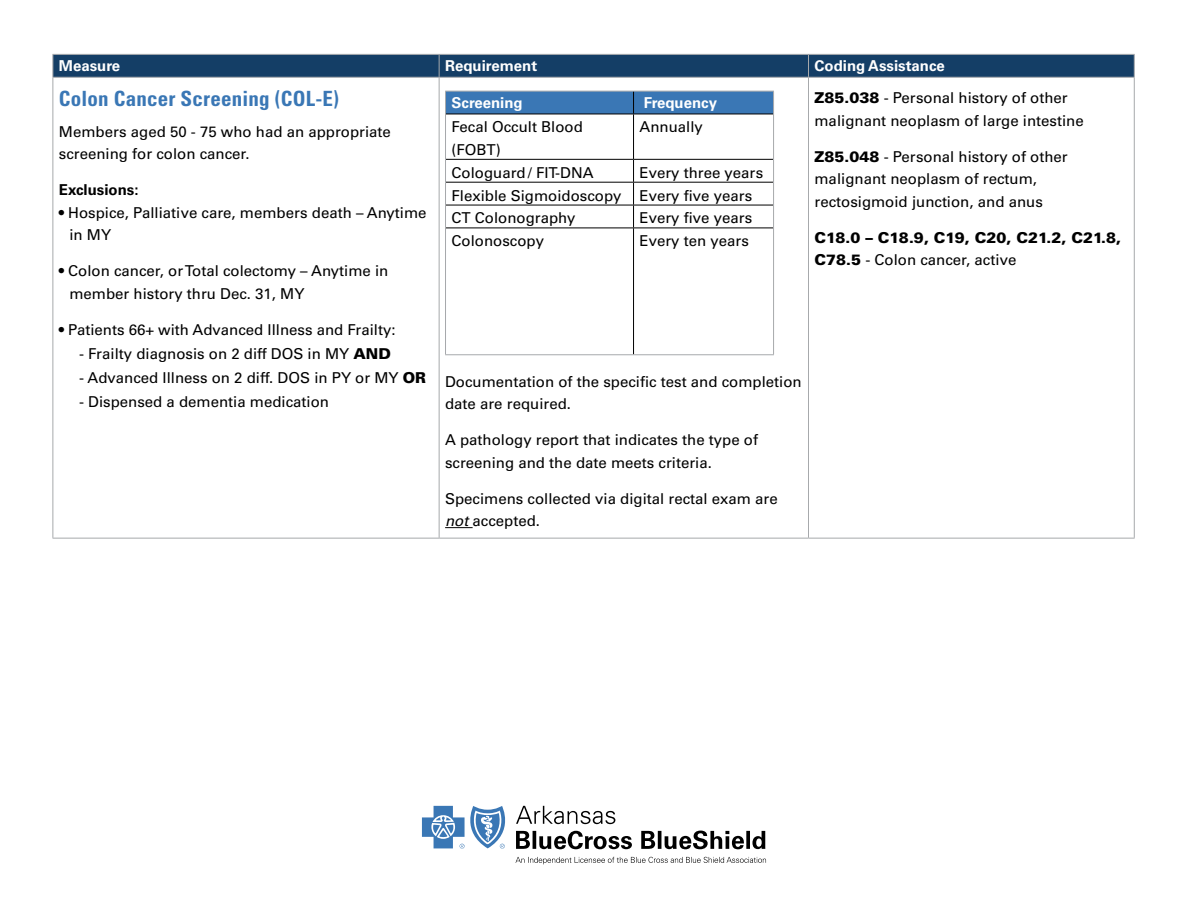
<style>
.page{position:relative;width:1188px;height:918px;background:#fff}
.page>*{position:absolute;margin:0;border:0;box-sizing:border-box;transform-origin:0 0}
.Heading_3{font:700 condensed 21px "Univers LT Std";letter-spacing:.01em;color:#3a77b5}
.Table_Body_Labels{font:15px/22.5px "Univers LT Std";color:#000}
.Table_Body_Labels-2{font:900 15px/22.5px "Univers LT Std";color:#000}
.Table_Header_Labels{font:700 15px "Univers LT Std";color:#fff}
.Exclusions{font:700 15px "Univers LT Std";color:#000}
.s1{font-weight:900}
.s2{font-weight:400}
.s3{font-style:italic}
</style>
<div class="page">
<svg style="left:422px;top:806px;width:343px;height:43px"></svg>
<svg style="left:516px;top:857px;width:250px;height:7px"></svg>
<svg style="left:52px;top:54px;width:1083px;height:23px;background:#1c446a"></svg>
<hr style="left:52px;top:77px;width:387px;height:1px;background:#a7a9ac">
<hr style="left:52px;top:78px;width:1px;height:460px;background:#a7a9ac">
<hr style="left:439px;top:77px;width:370px;height:1px;background:#a7a9ac">
<hr style="left:439px;top:78px;width:1px;height:460px;background:#a7a9ac">
<hr style="left:808px;top:77px;width:327px;height:1px;background:#a7a9ac">
<hr style="left:808px;top:78px;width:1px;height:460px;background:#a7a9ac">
<hr style="left:1134px;top:78px;width:1px;height:460px;background:#a7a9ac">
<hr style="left:52px;top:538px;width:387px;height:1px;background:#a7a9ac">
<hr style="left:439px;top:538px;width:370px;height:1px;background:#a7a9ac">
<hr style="left:808px;top:538px;width:327px;height:1px;background:#a7a9ac">
<svg style="left:445px;top:527px;width:28px;height:1px"></svg>
<hr style="left:446px;top:114px;width:188px;height:1px;background:#000">
<hr style="left:634px;top:114px;width:139px;height:1px;background:#000">
<hr style="left:446px;top:159px;width:188px;height:1px;background:#000">
<hr style="left:634px;top:159px;width:139px;height:1px;background:#000">
<hr style="left:446px;top:182px;width:188px;height:1px;background:#000">
<hr style="left:634px;top:182px;width:139px;height:1px;background:#000">
<hr style="left:446px;top:205px;width:188px;height:1px;background:#000">
<hr style="left:634px;top:205px;width:139px;height:1px;background:#000">
<hr style="left:446px;top:228px;width:188px;height:1px;background:#000">
<hr style="left:634px;top:228px;width:139px;height:1px;background:#000">
<hr style="left:633px;top:114px;width:1px;height:45px;background:#000">
<svg style="left:633px;top:160px;width:1px;height:68px"></svg>
<hr style="left:633px;top:228px;width:1px;height:126px;background:#000">
<svg style="left:445px;top:91px;width:329px;height:23px;background:#3c75b0"></svg>
<hr style="left:445px;top:114px;width:1px;height:45px;background:#a7a9ac">
<hr style="left:773px;top:114px;width:1px;height:45px;background:#a7a9ac">
<svg style="left:445px;top:159px;width:1px;height:69px"></svg>
<svg style="left:773px;top:159px;width:1px;height:69px"></svg>
<hr style="left:445px;top:228px;width:1px;height:126px;background:#a7a9ac">
<hr style="left:773px;top:228px;width:1px;height:126px;background:#a7a9ac">
<hr style="left:445px;top:354px;width:189px;height:1px;background:#a7a9ac">
<hr style="left:634px;top:354px;width:140px;height:1px;background:#a7a9ac">
<p class="Table_Header_Labels" style="left:59px;top:57px;width:63px">Measure</p>
<p class="Table_Header_Labels" style="left:445px;top:57px;width:94px">Requirement</p>
<p class="Table_Header_Labels" style="left:814px;top:57px;width:132px">Coding Assistance</p>
<p class="Heading_3" style="left:59px;top:86px;width:282px">Colon Cancer Screening (COL-E)</p>
<p class="Table_Body_Labels" style="left:59px;top:120px;width:334px">Members aged 50 - 75 who had an appropriate screening for colon cancer.</p>
<p class="Exclusions" style="left:59px;top:181px;width:81px">Exclusions:</p>
<p class="Table_Body_Labels" style="left:69px;top:201px;width:359px;text-indent:-10px">• Hospice, Palliative care, members death – Anytime in MY</p>
<p class="Table_Body_Labels" style="left:69px;top:260px;width:321px;text-indent:-10px">• Colon cancer, or Total colectomy – Anytime in member history thru Dec. 31, MY</p>
<p class="Table_Body_Labels" style="left:59px;top:318px;width:338px">• Patients 66+ with Advanced Illness and Frailty:</p>
<p class="Table_Body_Labels" style="left:79px;top:342px;width:313px">- Frailty diagnosis on 2 diff DOS in MY <span class="s1">AND</span></p>
<p class="Table_Body_Labels" style="left:79px;top:366px;width:348px">- Advanced Illness on 2 diff. DOS in PY or MY <span class="s1">OR</span></p>
<p class="Table_Body_Labels" style="left:79px;top:390px;width:252px">- Dispensed a dementia medication</p>
<p class="Table_Body_Labels" style="left:814px;top:87px;width:271px"><span class="s1">Z85.038</span> - Personal history of other malignant neoplasm of large intestine</p>
<p class="Table_Body_Labels" style="left:814px;top:145px;width:255px"><span class="s1">Z85.048</span> - Personal history of other malignant neoplasm of rectum, rectosigmoid junction, and anus</p>
<p class="Table_Body_Labels-2" style="left:814px;top:226px;width:308px">C18.0 – C18.9, C19, C20, C21.2, C21.8,<br>C78.5 <span class="s2">- Colon cancer, active</span></p>
<p class="Table_Header_Labels" style="left:452px;top:94px;width:73px">Screening</p>
<p class="Table_Header_Labels" style="left:644px;top:94px;width:75px">Frequency</p>
<p class="Table_Body_Labels" style="left:452px;top:116px;width:133px">Fecal Occult Blood (FOBT)</p>
<p class="Table_Body_Labels" style="left:640px;top:116px;width:65px">Annually</p>
<p class="Table_Body_Labels" style="left:452px;top:161px;width:144px">Cologuard / FIT-DNA</p>
<p class="Table_Body_Labels" style="left:640px;top:161px;width:125px">Every three years</p>
<p class="Table_Body_Labels" style="left:452px;top:184px;width:172px">Flexible Sigmoidoscopy</p>
<p class="Table_Body_Labels" style="left:640px;top:184px;width:114px">Every five years</p>
<p class="Table_Body_Labels" style="left:452px;top:207px;width:125px">CT Colonography</p>
<p class="Table_Body_Labels" style="left:640px;top:207px;width:114px">Every five years</p>
<p class="Table_Body_Labels" style="left:452px;top:230px;width:94px">Colonoscopy</p>
<p class="Table_Body_Labels" style="left:640px;top:230px;width:111px">Every ten years</p>
<p class="Table_Body_Labels" style="left:445px;top:370px;width:358px">Documentation of the specific test and completion date are required.</p>
<p class="Table_Body_Labels" style="left:445px;top:429px;width:314px">A pathology report that indicates the type of screening and the date meets criteria.</p>
<p class="Table_Body_Labels" style="left:445px;top:487px;width:334px">Specimens collected via digital rectal exam are <span class="s3">not</span> accepted.</p>
</div>
